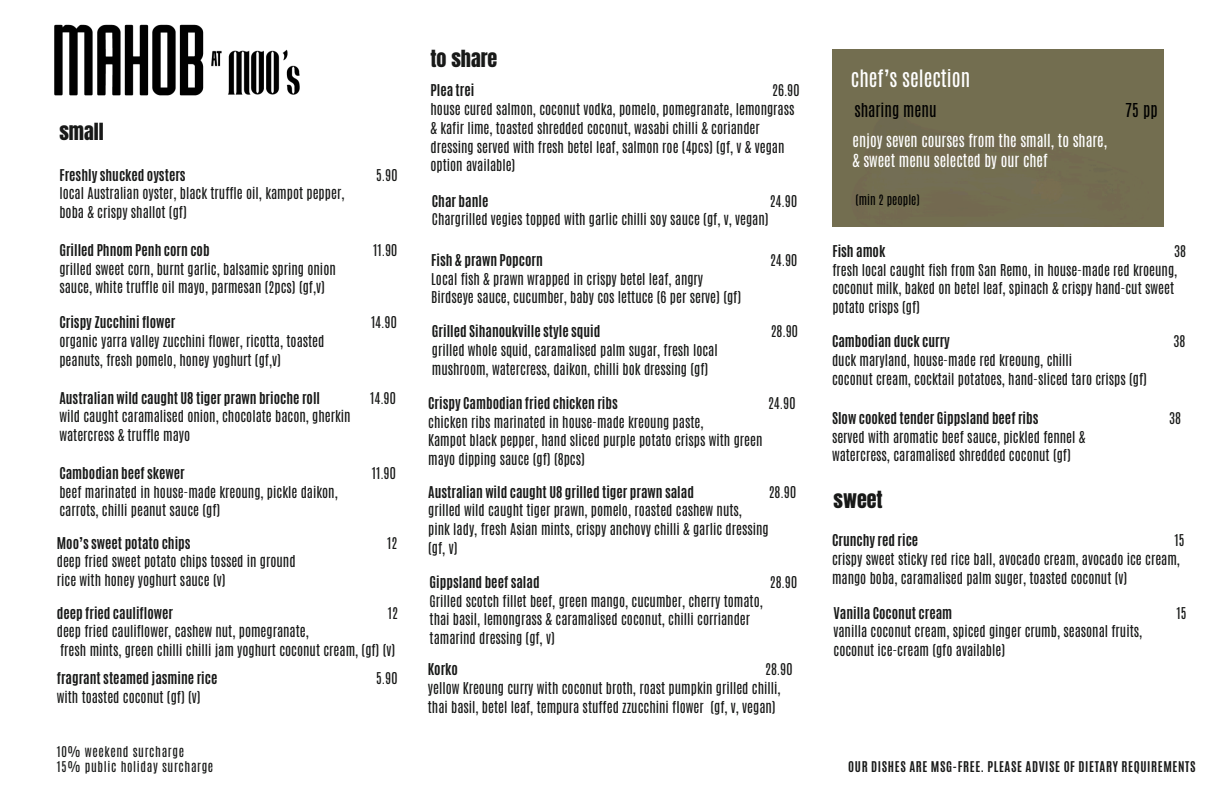
<style>
.page{position:relative;width:1224px;height:792px;background:#fff}
.page>*{position:absolute;margin:0;border:0;box-sizing:border-box;transform-origin:0 0}
.t1{font:20.1px "Anton";color:#181918}
.t2{font:20px "Antonio";color:#fff}
.t3{font:16px "Antonio";color:#000}
.t4{font:15px/20.2px "Antonio";color:#fff}
.t5{font:13.6px/18.8px "Antonio";color:#181918}
.t6{font:700 13.6px "Antonio";color:#181918}
.t7{font:700 12.4px "Antonio";letter-spacing:.05em;color:#181918}
.t8{font:12.4px/14.2px "Antonio";letter-spacing:.05em;color:#181918}
.t9{font:12px "Antonio";color:#000}
</style>
<div class="page">
<img style="left:54px;top:24px;width:246px;height:72px">
<div style="left:832px;top:50px;width:332px;height:176px;background:#736e50"></div>
<h4 class="t1" style="left:59px;top:117px;width:46px">small</h4>
<p class="t6" style="left:59px;top:165px;width:128px">Freshly shucked oysters</p>
<p class="t5" style="left:376px;top:166px;width:23px">5.90</p>
<p class="t5" style="left:59px;top:184px;width:286px">local Australian oyster, black truffle oil, kampot pepper, boba &amp; crispy shallot (gf)</p>
<h2 class="t6" style="left:59px;top:240px;width:152px">Grilled Phnom Penh corn cob</h2>
<h2 class="t5" style="left:373px;top:241px;width:26px">11.90</h2>
<h2 class="t5" style="left:59px;top:260px;width:278px">grilled sweet corn, burnt garlic, balsamic spring onion sauce, white truffle oil mayo, parmesan (2pcs) (gf,v)</h2>
<h4 class="t6" style="left:59px;top:313px;width:118px">Crispy Zucchini flower</h4>
<h4 class="t5" style="left:371px;top:313px;width:27px">14.90</h4>
<h4 class="t5" style="left:59px;top:332px;width:266px">organic yarra valley zucchini flower, ricotta, toasted peanuts, fresh pomelo, honey yoghurt (gf,v)</h4>
<h4 class="t6" style="left:59px;top:388px;width:262px">Australian wild caught U8 tiger prawn brioche roll</h4>
<h4 class="t5" style="left:370px;top:388px;width:27px">14.90</h4>
<h4 class="t5" style="left:59px;top:407px;width:293px">wild caught caramalised onion, chocolate bacon, gherkin watercress &amp; truffle mayo</h4>
<h2 class="t6" style="left:59px;top:463px;width:127px">Cambodian beef skewer</h2>
<h2 class="t5" style="left:372px;top:464px;width:26px">11.90</h2>
<h2 class="t5" style="left:59px;top:482px;width:280px">beef marinated in house-made kreoung, pickle daikon, carrots, chilli peanut sauce (gf)</h2>
<h4 class="t6" style="left:57px;top:533px;width:135px">Moo’s sweet potato chips</h4>
<h4 class="t5" style="left:387px;top:534px;width:12px">12</h4>
<h4 class="t5" style="left:57px;top:552px;width:240px">deep fried sweet potato chips tossed in ground rice with honey yoghurt sauce (v)</h4>
<h4 class="t6" style="left:57px;top:603px;width:118px">deep fried cauliflower</h4>
<h4 class="t5" style="left:388px;top:603px;width:12px">12</h4>
<h4 class="t5" style="left:57px;top:622px;width:340px">deep fried cauliflower, cashew nut, pomegranate,<br>fresh mints, green chilli chilli jam yoghurt coconut cream, (gf) (v)</h4>
<h4 class="t6" style="left:57px;top:669px;width:162px">fragrant steamed jasmine rice</h4>
<h4 class="t5" style="left:376px;top:669px;width:23px">5.90</h4>
<h4 class="t5" style="left:57px;top:688px;width:145px">with toasted coconut (gf) (v)</h4>
<h4 class="t8" style="left:57px;top:745px;width:158px">10% weekend surcharge<br>15% public holiday surcharge</h4>
<h1 class="t1" style="left:431px;top:44px;width:68px">to share</h1>
<h1 class="t6" style="left:431px;top:81px;width:45px">Plea trei</h1>
<h1 class="t5" style="left:431px;top:81px;width:371px;text-indent:342px">26.90 house cured salmon, coconut vodka, pomelo, pomegranate, lemongrass &amp; kafir lime, toasted shredded coconut, wasabi chilli &amp; coriander dressing served with fresh betel leaf, salmon roe (4pcs) (gf, v &amp; vegan option available)</h1>
<h4 class="t6" style="left:432px;top:191px;width:58px">Char banle</h4>
<h4 class="t5" style="left:770px;top:192px;width:29px">24.90</h4>
<h4 class="t5" style="left:432px;top:210px;width:338px">Chargrilled vegies topped with garlic chilli soy sauce (gf, v, vegan)</h4>
<h4 class="t6" style="left:431px;top:250px;width:113px">Fish &amp; prawn Popcorn</h4>
<h4 class="t5" style="left:770px;top:251px;width:29px">24.90</h4>
<h4 class="t5" style="left:431px;top:269px;width:311px">Local fish &amp; prawn wrapped in crispy betel leaf, angry<br>Birdseye sauce, cucumber, baby cos lettuce (6 per serve) (gf)</h4>
<h3 class="t6" style="left:432px;top:322px;width:170px">Grilled Sihanoukville style squid</h3>
<h3 class="t5" style="left:771px;top:322px;width:29px">28.90</h3>
<h3 class="t5" style="left:432px;top:341px;width:287px">grilled whole squid, caramalised palm sugar, fresh local mushroom, watercress, daikon, chilli bok dressing (gf)</h3>
<p class="t6" style="left:428px;top:393px;width:191px">Crispy Cambodian fried chicken ribs</p>
<p class="t5" style="left:768px;top:394px;width:29px">24.90</p>
<p class="t5" style="left:428px;top:412px;width:336px">chicken ribs marinated in house-made kreoung paste,<br>Kampot black pepper, hand sliced purple potato crisps with green mayo dipping sauce (gf) (8pcs)</p>
<h4 class="t6" style="left:428px;top:482px;width:267px">Australian wild caught U8 grilled tiger prawn salad</h4>
<h4 class="t5" style="left:769px;top:483px;width:29px">28.90</h4>
<h4 class="t5" style="left:428px;top:501px;width:342px">grilled wild caught tiger prawn, pomelo, roasted cashew nuts,<br>pink lady, fresh Asian mints, crispy anchovy chilli &amp; garlic dressing (gf, v)</h4>
<h4 class="t6" style="left:430px;top:572px;width:112px">Gippsland beef salad</h4>
<h4 class="t5" style="left:770px;top:573px;width:29px">28.90</h4>
<h4 class="t5" style="left:430px;top:592px;width:335px">Grilled scotch fillet beef, green mango, cucumber, cherry tomato, thai basil, lemongrass &amp; caramalised coconut, chilli corriander tamarind dressing (gf, v)</h4>
<h4 class="t5" style="left:428px;top:660px;width:366px;text-indent:337px">28.90 yellow Kreoung curry with coconut broth, roast pumpkin grilled chilli, thai basil, betel leaf, tempura stuffed zzucchini flower (gf, v, vegan)</h4>
<h4 class="t6" style="left:428px;top:660px;width:32px">Korko</h4>
<h4 class="t2" style="left:851px;top:64px;width:121px">chef’s selection</h4>
<h4 class="t3" style="left:854px;top:99px;width:84px">sharing menu</h4>
<h4 class="t3" style="left:1125px;top:99px;width:34px">75 pp</h4>
<h1 class="t4" style="left:852px;top:130px;width:256px">enjoy seven courses from the small, to share, &amp; sweet menu selected by our chef</h1>
<h4 class="t9" style="left:855px;top:192px;width:66px">(min 2 people)</h4>
<h4 class="t6" style="left:832px;top:241px;width:54px">Fish amok</h4>
<h4 class="t5" style="left:832px;top:242px;width:355px;text-indent:342px">38 fresh local caught fish from San Remo, in house-made red kroeung, coconut milk, baked on betel leaf, spinach &amp; crispy hand-cut sweet potato crisps (gf)</h4>
<h4 class="t6" style="left:832px;top:331px;width:119px">Cambodian duck curry</h4>
<h4 class="t5" style="left:1174px;top:332px;width:13px">38</h4>
<h4 class="t5" style="left:832px;top:351px;width:316px">duck maryland, house-made red kreoung, chilli<br>coconut cream, cocktail potatoes, hand-sliced taro crisps (gf)</h4>
<h4 class="t6" style="left:832px;top:408px;width:208px">Slow cooked tender Gippsland beef ribs</h4>
<h4 class="t5" style="left:1169px;top:409px;width:13px">38</h4>
<h4 class="t5" style="left:832px;top:427px;width:255px">served with aromatic beef sauce, pickled fennel &amp; watercress, caramalised shredded coconut (gf)</h4>
<h4 class="t1" style="left:833px;top:485px;width:51px">sweet</h4>
<h4 class="t6" style="left:832px;top:531px;width:88px">Crunchy red rice</h4>
<h4 class="t5" style="left:832px;top:531px;width:354px;text-indent:342px">15 crispy sweet sticky red rice ball, avocado cream, avocado ice cream, mango boba, caramalised palm suger, toasted coconut (v)</h4>
<h4 class="t6" style="left:833px;top:603px;width:120px">Vanilla Coconut cream</h4>
<h4 class="t5" style="left:1177px;top:603px;width:12px">15</h4>
<h4 class="t5" style="left:833px;top:622px;width:310px">vanilla coconut cream, spiced ginger crumb, seasonal fruits, coconut ice-cream (gfo available)</h4>
<h4 class="t7" style="left:848px;top:758px;width:349px">OUR DISHES ARE MSG-FREE. PLEASE ADVISE OF DIETARY REQUIREMENTS</h4>
</div>
